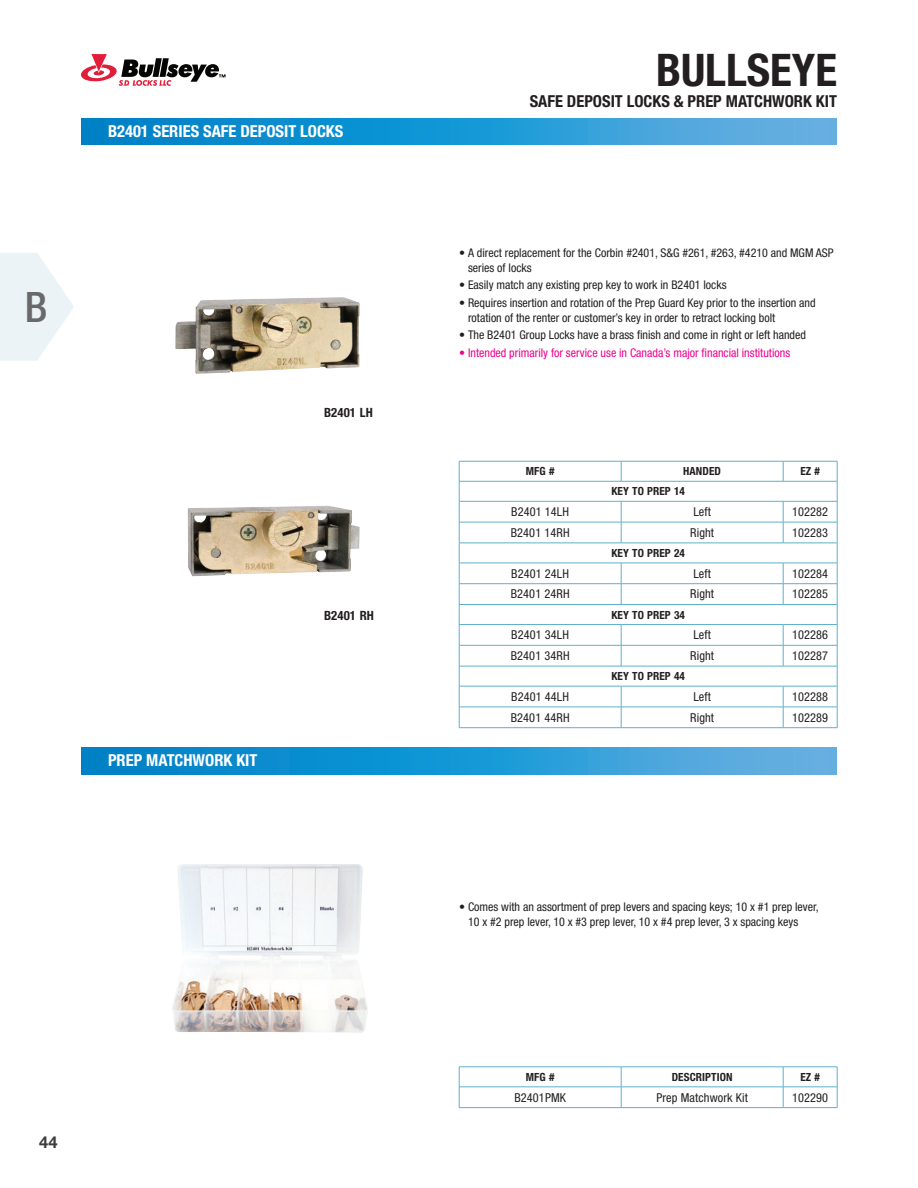
<style>
.page{position:relative;width:918px;height:1188px;background:#fff}
.page>*{position:absolute;margin:0;border:0;box-sizing:border-box;transform-origin:0 0}
.t1{font:700 condensed 45px "Helvetica Neue LT Std";color:#231f20}
.t2{font:500 condensed 42px "Helvetica Neue LT Std";color:#69696c}
.t3{font:700 condensed 16.5px "Helvetica Neue LT Std";color:#fff}
.t4{font:700 condensed 16.5px "Helvetica Neue LT Std";color:#231f20}
.t5{font:700 16.5px "Helvetica Neue LT Std";color:#3e3e3f}
.t6{font:700 condensed 12.75px "Helvetica Neue LT Std";letter-spacing:.01em;color:#231f20}
.t7{font:condensed 12.3px "Helvetica Neue LT Std";letter-spacing:.01em;color:#231f20}
.t8{font:condensed 12px/15px "Helvetica Neue LT Std";color:#231f20}
.t9{font:condensed 12px "Helvetica Neue LT Std";color:#ed028c}
.t10{font:700 condensed 11.25px "Helvetica Neue LT Std";letter-spacing:.01em;color:#231f20}
</style>
<div class="page">
<svg style="left:81px;top:54px;width:145px;height:32px"></svg>
<svg style="left:81px;top:119px;width:756px;height:16px;background:#2598d4"></svg>
<hr style="left:459px;top:1067px;width:162px;height:1px;background:#5fb0cc">
<hr style="left:621px;top:1067px;width:162px;height:1px;background:#5fb0cc">
<hr style="left:783px;top:1067px;width:54px;height:1px;background:#5fb0cc">
<hr style="left:459px;top:1087px;width:162px;height:1px;background:#5fb0cc">
<svg style="left:459px;top:1067px;width:1px;height:40px"></svg>
<hr style="left:621px;top:1087px;width:162px;height:1px;background:#5fb0cc">
<svg style="left:621px;top:1067px;width:1px;height:40px"></svg>
<hr style="left:783px;top:1087px;width:54px;height:1px;background:#5fb0cc">
<svg style="left:783px;top:1067px;width:1px;height:40px"></svg>
<svg style="left:837px;top:1067px;width:1px;height:40px"></svg>
<hr style="left:459px;top:1107px;width:162px;height:1px;background:#5fb0cc">
<hr style="left:621px;top:1107px;width:162px;height:1px;background:#5fb0cc">
<hr style="left:783px;top:1107px;width:54px;height:1px;background:#5fb0cc">
<img style="left:0;top:135px;width:838px;height:898px">
<h2 class="t2" style="left:25px;top:283px;width:24px">B</h2>
<h3 class="t3" style="left:108px;top:121px;width:237px">B2401 SERIES SAFE DEPOSIT LOCKS</h3>
<p class="t6" style="left:324px;top:405px;width:43px">B2401 LH</p>
<h3 class="t3" style="left:108px;top:751px;width:151px">PREP MATCHWORK KIT</h3>
<p class="t6" style="left:324px;top:608px;width:44px">B2401 RH</p>
<h3 class="t5" style="left:39px;top:1132px;width:20px">44</h3>
<h1 class="t1" style="left:656px;top:43px;width:182px">BULLSEYE</h1>
<h3 class="t4" style="left:530px;top:91px;width:309px">SAFE DEPOSIT LOCKS &amp; PREP MATCHWORK KIT</h3>
<p class="t8" style="left:468px;top:245px;width:367px;text-indent:-9px">• A direct replacement for the Corbin #2401, S&amp;G #261, #263, #4210 and MGM ASP series of locks</p>
<p class="t8" style="left:459px;top:278px;width:269px">• Easily match any existing prep key to work in B2401 locks</p>
<p class="t8" style="left:468px;top:295px;width:349px;text-indent:-9px">• Requires insertion and rotation of the Prep Guard Key prior to the insertion and rotation of the renter or customer’s key in order to retract locking bolt</p>
<p class="t8" style="left:459px;top:327px;width:349px">• The B2401 Group Locks have a brass finish and come in right or left handed</p>
<p class="t9" style="left:459px;top:345px;width:333px">• Intended primarily for service use in Canada’s major financial institutions</p>
<p class="t10" style="left:526px;top:464px;width:30px">MFG #</p>
<p class="t10" style="left:683px;top:464px;width:39px">HANDED</p>
<p class="t10" style="left:800px;top:464px;width:21px">EZ #</p>
<p class="t10" style="left:611px;top:484px;width:75px">KEY TO PREP 14</p>
<p class="t7" style="left:511px;top:505px;width:59px">B2401 14LH</p>
<p class="t7" style="left:693px;top:505px;width:19px">Left</p>
<p class="t7" style="left:792px;top:505px;width:38px">102282</p>
<p class="t7" style="left:511px;top:525px;width:60px">B2401 14RH</p>
<p class="t7" style="left:690px;top:525px;width:25px">Right</p>
<p class="t7" style="left:792px;top:525px;width:38px">102283</p>
<p class="t10" style="left:611px;top:546px;width:75px">KEY TO PREP 24</p>
<p class="t7" style="left:511px;top:566px;width:59px">B2401 24LH</p>
<p class="t7" style="left:693px;top:566px;width:19px">Left</p>
<p class="t7" style="left:792px;top:566px;width:38px">102284</p>
<p class="t7" style="left:511px;top:587px;width:60px">B2401 24RH</p>
<p class="t7" style="left:690px;top:587px;width:25px">Right</p>
<p class="t7" style="left:792px;top:587px;width:38px">102285</p>
<p class="t10" style="left:611px;top:608px;width:75px">KEY TO PREP 34</p>
<p class="t7" style="left:511px;top:628px;width:59px">B2401 34LH</p>
<p class="t7" style="left:693px;top:628px;width:19px">Left</p>
<p class="t7" style="left:792px;top:628px;width:38px">102286</p>
<p class="t7" style="left:511px;top:649px;width:60px">B2401 34RH</p>
<p class="t7" style="left:690px;top:649px;width:25px">Right</p>
<p class="t7" style="left:792px;top:649px;width:38px">102287</p>
<p class="t10" style="left:611px;top:669px;width:75px">KEY TO PREP 44</p>
<p class="t7" style="left:511px;top:689px;width:59px">B2401 44LH</p>
<p class="t7" style="left:693px;top:689px;width:19px">Left</p>
<p class="t7" style="left:792px;top:689px;width:38px">102288</p>
<p class="t7" style="left:511px;top:710px;width:60px">B2401 44RH</p>
<p class="t7" style="left:690px;top:710px;width:25px">Right</p>
<p class="t7" style="left:792px;top:710px;width:38px">102289</p>
<p class="t8" style="left:468px;top:900px;width:352px;text-indent:-9px">• Comes with an assortment of prep levers and spacing keys; 10 x #1 prep lever,<br>10 x #2 prep lever, 10 x #3 prep lever, 10 x #4 prep lever, 3 x spacing keys</p>
<p class="t10" style="left:526px;top:1070px;width:30px">MFG #</p>
<p class="t10" style="left:672px;top:1070px;width:62px">DESCRIPTION</p>
<p class="t10" style="left:800px;top:1070px;width:21px">EZ #</p>
<p class="t7" style="left:514px;top:1090px;width:53px">B2401PMK</p>
<p class="t7" style="left:656px;top:1090px;width:93px">Prep Matchwork Kit</p>
<p class="t7" style="left:792px;top:1090px;width:38px">102290</p>
</div>
